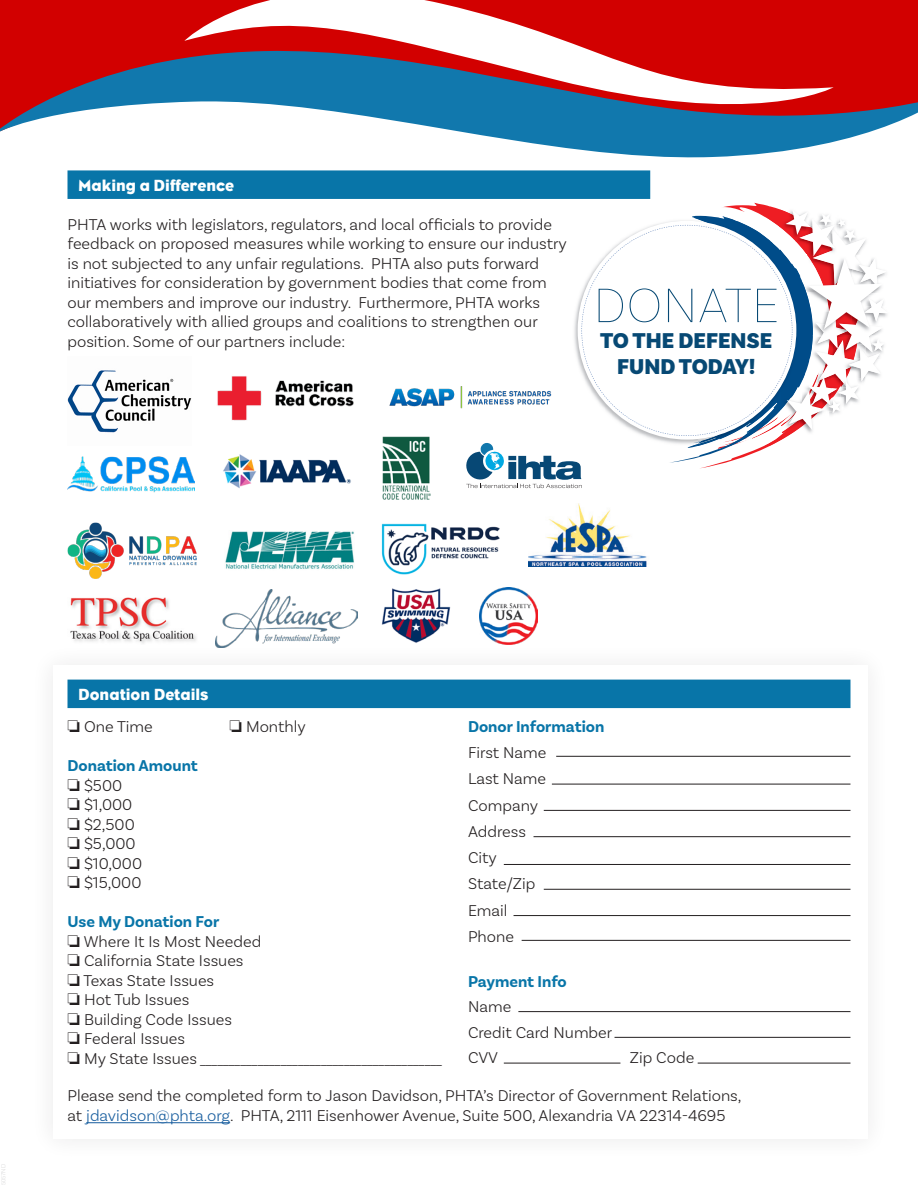
<style>
.page{position:relative;width:918px;height:1188px;background:#fff}
.page>*{position:absolute;margin:0;border:0;box-sizing:border-box;transform-origin:0 0}
.t1{font:100 51.3px "Basic Sans";color:#074974}
.t2{font:900 22.5px/26px "Basic Sans";color:#074974;text-align:center}
.Body_text{font:300 16.5px/19.5px "Basic Sans";color:#231f20}
.Bold_text_BLU{font:700 16.5px "Basic Sans";color:#0875a8}
.Boxed_header{font:16.5px "Eagle";color:#fff}
.s1{color:#175d9e}
</style>
<div class="page">
<div style="left:68px;top:170px;width:582px;height:29px;background:#0875a8"></div>
<div style="left:0;top:0;width:918px;height:48px;background:#d20000"></div>
<svg style="left:0;top:48px;width:918px;height:110px"></svg>
<svg style="left:184px;top:0;width:650px;height:130px"></svg>
<img style="left:574px;top:222px;width:95px;height:221px">
<svg style="left:581px;top:225px;width:88px;height:211px"></svg>
<svg style="left:669px;top:203px;width:218px;height:265px"></svg>
<img style="left:216px;top:589px;width:142px;height:53px">
<img style="left:68px;top:370px;width:123px;height:63px">
<img style="left:217px;top:376px;width:137px;height:45px">
<img style="left:389px;top:386px;width:163px;height:22px">
<img style="left:68px;top:456px;width:127px;height:37px">
<img style="left:223px;top:455px;width:128px;height:34px">
<img style="left:382px;top:436px;width:49px;height:64px">
<img style="left:225px;top:531px;width:129px;height:38px">
<img style="left:68px;top:522px;width:129px;height:57px">
<img style="left:528px;top:504px;width:119px;height:62px">
<img style="left:382px;top:523px;width:118px;height:52px">
<img style="left:70px;top:597px;width:126px;height:45px">
<img style="left:381px;top:588px;width:70px;height:54px">
<img style="left:480px;top:587px;width:57px;height:55px">
<svg style="left:466px;top:443px;width:116px;height:45px"></svg>
<div style="left:68px;top:680px;width:782px;height:28px;background:#0875a8"></div>
<hr style="left:556px;top:756px;width:294px;height:1px;background:#231f20">
<hr style="left:552px;top:784px;width:299px;height:1px;background:#231f20">
<hr style="left:544px;top:810px;width:306px;height:1px;background:#231f20">
<hr style="left:534px;top:836px;width:316px;height:1px;background:#231f20">
<hr style="left:504px;top:864px;width:346px;height:1px;background:#231f20">
<hr style="left:544px;top:889px;width:306px;height:1px;background:#231f20">
<hr style="left:514px;top:915px;width:336px;height:1px;background:#231f20">
<hr style="left:522px;top:940px;width:329px;height:1px;background:#231f20">
<hr style="left:518px;top:1011px;width:332px;height:1px;background:#231f20">
<hr style="left:615px;top:1037px;width:235px;height:1px;background:#231f20">
<hr style="left:698px;top:1063px;width:152px;height:1px;background:#231f20">
<hr style="left:504px;top:1063px;width:116px;height:1px;background:#231f20">
<hr style="left:86px;top:1122px;width:144px;height:1px;background:#175d9e">
<p class="Boxed_header" style="left:78px;top:175px;width:157px">Making a Difference</p>
<p class="Body_text" style="left:68px;top:214px;width:501px">PHTA works with legislators, regulators, and local officials to provide feedback on proposed measures while working to ensure our industry is not subjected to any unfair regulations. PHTA also puts forward initiatives for consideration by government bodies that come from our members and improve our industry. Furthermore, PHTA works collaboratively with allied groups and coalitions to strengthen our position. Some of our partners include:</p>
<h1 class="t1" style="left:593px;top:275px;width:188px">DONATE</h1>
<h2 class="t2" style="left:600px;top:328px;width:174px">TO THE DEFENSE<br>FUND TODAY!</h2>
<p class="Boxed_header" style="left:78px;top:684px;width:132px">Donation Details</p>
<p class="Body_text" style="left:68px;top:717px;width:87px">□ One Time</p>
<p class="Body_text" style="left:230px;top:717px;width:78px">□ Monthly</p>
<p class="Bold_text_BLU" style="left:68px;top:756px;width:132px">Donation Amount</p>
<p class="Body_text" style="left:68px;top:775px;width:56px">□ $500</p>
<p class="Body_text" style="left:68px;top:795px;width:66px">□ $1,000</p>
<p class="Body_text" style="left:68px;top:814px;width:69px">□ $2,500</p>
<p class="Body_text" style="left:68px;top:834px;width:70px">□ $5,000</p>
<p class="Body_text" style="left:68px;top:853px;width:76px">□ $10,000</p>
<p class="Body_text" style="left:68px;top:873px;width:75px">□ $15,000</p>
<p class="Bold_text_BLU" style="left:68px;top:912px;width:153px">Use My Donation For</p>
<p class="Body_text" style="left:68px;top:931px;width:195px">□ Where It Is Most Needed</p>
<p class="Body_text" style="left:68px;top:951px;width:178px">□ California State Issues</p>
<p class="Body_text" style="left:68px;top:970px;width:148px">□ Texas State Issues</p>
<p class="Body_text" style="left:68px;top:990px;width:123px">□ Hot Tub Issues</p>
<p class="Body_text" style="left:68px;top:1009px;width:166px">□ Building Code Issues</p>
<p class="Body_text" style="left:68px;top:1029px;width:119px">□ Federal Issues</p>
<p class="Body_text" style="left:68px;top:1048px;width:376px">□ My State Issues __________________________________________</p>
<p class="Bold_text_BLU" style="left:468px;top:716px;width:138px">Donor Information</p>
<p class="Body_text" style="left:468px;top:743px;width:80px">First Name</p>
<p class="Body_text" style="left:468px;top:769px;width:80px">Last Name</p>
<p class="Body_text" style="left:468px;top:795px;width:72px">Company</p>
<p class="Body_text" style="left:468px;top:821px;width:59px">Address</p>
<p class="Body_text" style="left:468px;top:848px;width:30px">City</p>
<p class="Body_text" style="left:468px;top:874px;width:69px">State/Zip</p>
<p class="Body_text" style="left:468px;top:900px;width:41px">Email</p>
<p class="Body_text" style="left:468px;top:926px;width:48px">Phone</p>
<p class="Bold_text_BLU" style="left:468px;top:971px;width:100px">Payment Info</p>
<p class="Body_text" style="left:468px;top:997px;width:45px">Name</p>
<p class="Body_text" style="left:468px;top:1022px;width:146px">Credit Card Number</p>
<p class="Body_text" style="left:468px;top:1048px;width:32px">CVV</p>
<p class="Body_text" style="left:630px;top:1048px;width:66px">Zip Code</p>
<p class="Body_text" style="left:68px;top:1085px;width:676px;line-height:20.2px">Please send the completed form to Jason Davidson, PHTA’s Director of Government Relations, at <span class="s1">jdavidson@phta.org</span>. PHTA, 2111 Eisenhower Avenue, Suite 500, Alexandria VA 22314-4695</p>
</div>
